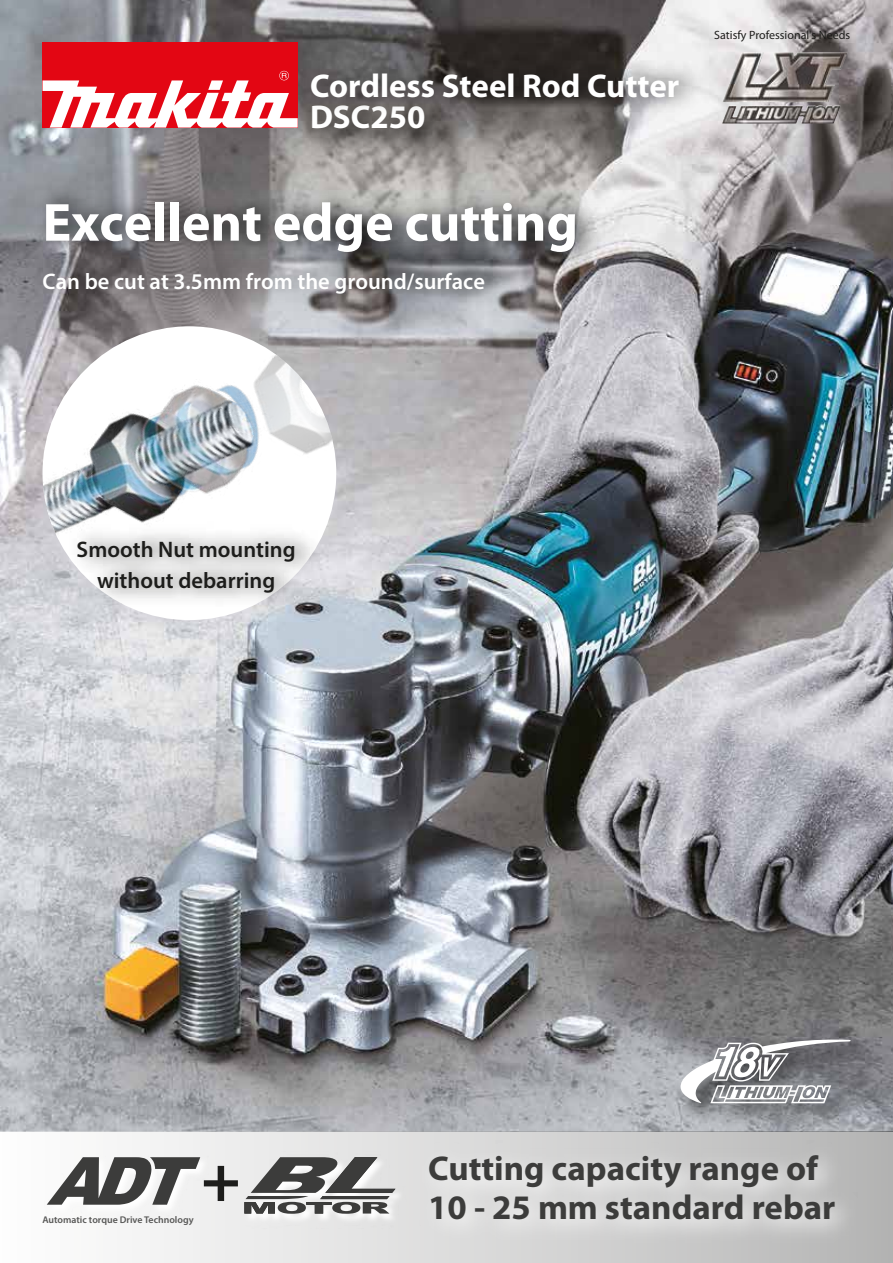
<style>
.page{position:relative;width:893px;height:1263px;background:#fff}
.page>*{position:absolute;margin:0;border:0;box-sizing:border-box;transform-origin:0 0}
.t1{font:700 66px "Myriad Pro";color:#1d1d1b}
.t2{font:700 54px "Myriad Pro";color:#fff}
.t3{font:700 34.5px/39px "Myriad Pro";color:#3c3c3b}
.t4{font:700 33px "Myriad Pro";color:#fff}
.t5{font:600 22.5px "Myriad Pro";color:#fff}
.t6{font:600 22.5px/31px "Myriad Pro";color:#1d1d1b;text-align:center}
.t7{font:12px "Myriad Pro";color:#1d1d1b}
.t8{font:600 9.75px "Myriad Pro";color:#575756}
</style>
<div class="page">
<img style="left:0;top:0;width:893px;height:1131px">
<div style="left:43px;top:43px;width:255px;height:85px;background:#e30613"></div>
<svg style="left:43px;top:71px;width:250px;height:57px"></svg>
<img style="left:745px;top:52px;width:52px;height:30px">
<img style="left:17px;top:219px;width:563px;height:154px">
<img style="left:25px;top:170px;width:634px;height:137px">
<svg style="left:0;top:1131px;width:893px;height:132px"></svg>
<img style="left:298px;top:131px;width:161px;height:38px">
<img style="left:293px;top:43px;width:452px;height:88px">
<img style="left:234px;top:1142px;width:175px;height:96px">
<svg style="left:244px;top:1157px;width:151px;height:57px"></svg>
<div style="left:45px;top:1148px;width:166px;height:74px;background:#f5f5f5"></div>
<svg style="left:47px;top:1157px;width:153px;height:48px"></svg>
<img style="left:409px;top:1132px;width:484px;height:131px">
<img style="left:43px;top:326px;width:293px;height:294px;border-radius:147px">
<img style="left:51px;top:512px;width:287px;height:117px">
<img style="left:669px;top:1027px;width:215px;height:109px">
<svg style="left:680px;top:1039px;width:171px;height:64px"></svg>
<p class="t4" style="left:310px;top:67px;width:371px">Cordless Steel Rod Cutter</p>
<p class="t4" style="left:310px;top:98px;width:117px">DSC250</p>
<h2 class="t2" style="left:43px;top:192px;width:537px">Excellent edge cutting</h2>
<p class="t5" style="left:43px;top:267px;width:444px">Can be cut at 3.5mm from the ground/surface</p>
<p class="t7" style="left:714px;top:27px;width:138px">Satisfy Professional's Needs</p>
<p class="t6" style="left:77px;top:533px;width:220px">Smooth Nut mounting without debarring</p>
<p class="t8" style="left:43px;top:1213px;width:153px">Automatic torque Drive Technology</p>
<h1 class="t1" style="left:201px;top:1142px;width:41px">+</h1>
<p class="t3" style="left:428px;top:1149px;width:409px">Cutting capacity range of<br>10 - 25 mm standard rebar</p>
</div>
